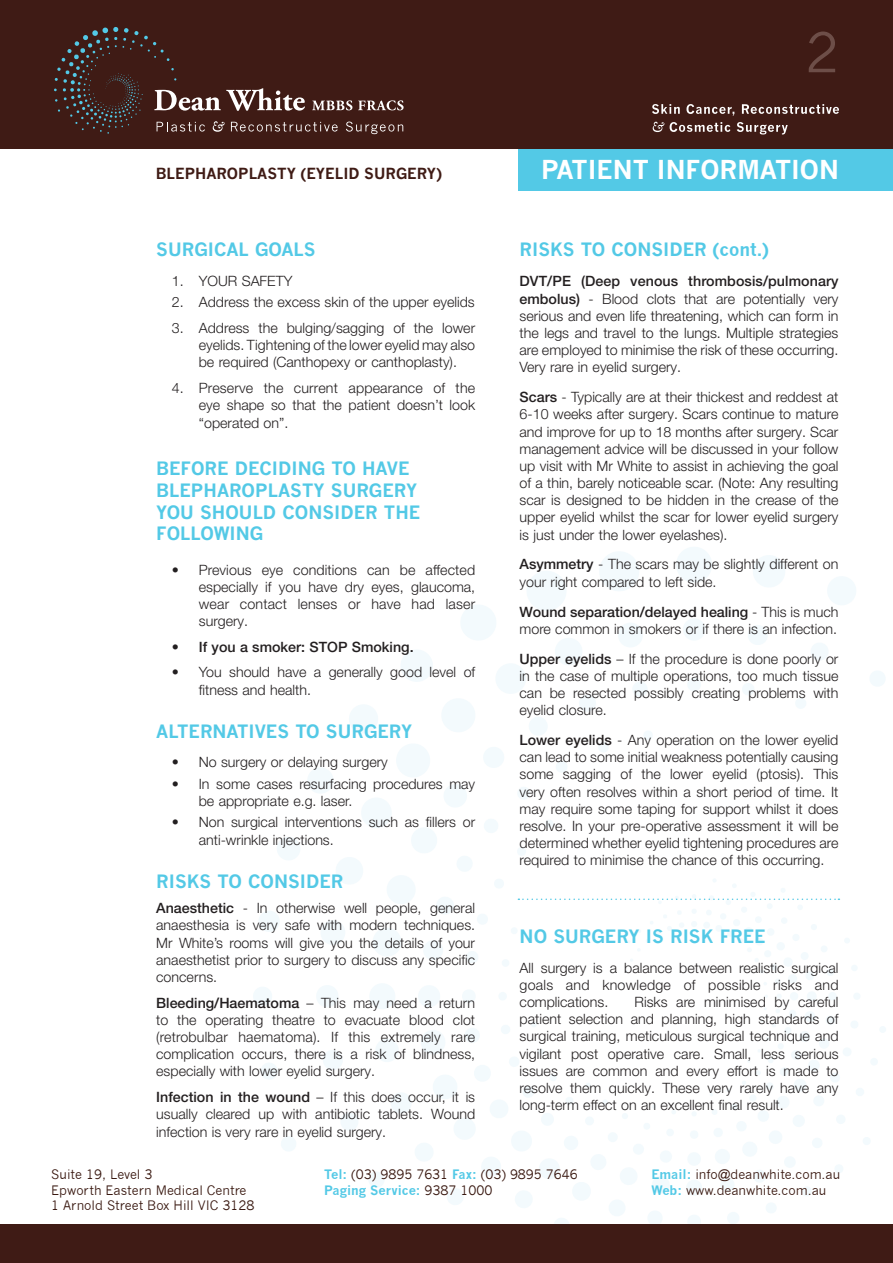
<style>
.page{position:relative;width:893px;height:1263px;background:#fff}
.page>*{position:absolute;margin:0;border:0;box-sizing:border-box;transform-origin:0 0}
.t1{font:54px "News Gothic";color:#6d4e48}
.t2{font:700 25.5px "News Gothic";color:#fff}
.t3{font:700 18px/21.8px "News Gothic";color:#53c9e6}
.t4{font:700 15px "News Gothic";color:#3f1b15}
.t5{font:300 14.25px/17.1px "Helvetica Neue LT Pro";color:#231f20;text-align:justify}
.t6{font:500 14.25px "Helvetica Neue LT Pro";color:#231f20}
.t7{font:12.75px/15.3px "News Gothic";color:#391810}
.s1{font-weight:500}
.s2{font-weight:700;color:#53c9e6}
</style>
<div class="page">
<div style="left:519px;top:149px;width:374px;height:42px;background:#53c9e6"></div>
<div style="left:0;top:1224px;width:893px;height:39px;background:#3f1b15"></div>
<div style="left:0;top:0;width:893px;height:149px;background:#3f1b15"></div>
<svg style="left:54px;top:27px;width:350px;height:107px"></svg>
<svg style="left:652px;top:104px;width:28px;height:10px"></svg>
<svg style="left:686px;top:104px;width:48px;height:12px"></svg>
<svg style="left:742px;top:104px;width:97px;height:10px"></svg>
<svg style="left:653px;top:122px;width:11px;height:10px"></svg>
<svg style="left:670px;top:122px;width:60px;height:10px"></svg>
<svg style="left:737px;top:122px;width:51px;height:12px"></svg>
<svg style="left:253px;top:547px;width:633px;height:677px"></svg>
<p class="t4" style="left:156px;top:164px;width:287px">BLEPHAROPLASTY (EYELID SURGERY)</p>
<p class="t3" style="left:156px;top:238px;width:161px">SURGICAL GOALS</p>
<p class="t5" style="left:172px;top:272px;width:122px">1. YOUR SAFETY</p>
<p class="t5" style="left:172px;top:293px;width:304px">2. Address the excess skin of the upper eyelids</p>
<p class="t5" style="left:199px;top:319px;width:278px;text-indent:-27px">3. Address the bulging/sagging of the lower eyelids. Tightening of the lower eyelid may also be required (Canthopexy or canthoplasty).</p>
<p class="t5" style="left:199px;top:379px;width:278px;line-height:17.5px;text-indent:-27px">4. Preserve the current appearance of the eye shape so that the patient doesn’t look “operated on”.</p>
<p class="t3" style="left:156px;top:457px;width:266px">BEFORE DECIDING TO HAVE<br>BLEPHAROPLASTY SURGERY<br>YOU SHOULD CONSIDER THE<br>FOLLOWING</p>
<p class="t5" style="left:199px;top:561px;width:278px;text-indent:-27px">• Previous eye conditions can be affected especially if you have dry eyes, glaucoma, wear contact lenses or have had laser surgery.</p>
<p class="t6" style="left:172px;top:638px;width:243px">• If you a smoker: STOP Smoking.</p>
<p class="t5" style="left:199px;top:663px;width:278px;text-indent:-27px">• You should have a generally good level of fitness and health.</p>
<p class="t3" style="left:156px;top:720px;width:258px">ALTERNATIVES TO SURGERY</p>
<p class="t5" style="left:172px;top:753px;width:218px">• No surgery or delaying surgery</p>
<p class="t5" style="left:199px;top:775px;width:278px;text-indent:-27px">• In some cases resurfacing procedures may be appropriate e.g. laser.</p>
<p class="t5" style="left:199px;top:813px;width:278px;text-indent:-27px">• Non surgical interventions such as fillers or anti-wrinkle injections.</p>
<p class="t3" style="left:156px;top:870px;width:189px">RISKS TO CONSIDER</p>
<p class="t5" style="left:156px;top:899px;width:320px"><span class="s1">Anaesthetic</span> - In otherwise well people, general anaesthesia is very safe with modern techniques.<br>Mr White’s rooms will give you the details of your anaesthetist prior to surgery to discuss any specific concerns.</p>
<p class="t5" style="left:156px;top:994px;width:320px"><span class="s1">Bleeding/Haematoma</span> – This may need a return to the operating theatre to evacuate blood clot (retrobulbar haematoma). If this extremely rare complication occurs, there is a risk of blindness, especially with lower eyelid surgery.</p>
<p class="t5" style="left:156px;top:1088px;width:320px;line-height:17.5px"><span class="s1">Infection in the wound</span> – If this does occur, it is usually cleared up with antibiotic tablets. Wound infection is very rare in eyelid surgery.</p>
<h1 class="t1" style="left:805px;top:21px;width:35px">2</h1>
<h2 class="t2" style="left:541px;top:154px;width:299px">PATIENT INFORMATION</h2>
<p class="t3" style="left:520px;top:239px;width:251px">RISKS TO CONSIDER (cont.)</p>
<p class="t5" style="left:520px;top:272px;width:320px"><span class="s1">DVT/PE (Deep venous thrombosis/pulmonary embolus)</span> - Blood clots that are potentially very serious and even life threatening, which can form in the legs and travel to the lungs. Multiple strategies are employed to minimise the risk of these occurring.<br>Very rare in eyelid surgery.</p>
<p class="t5" style="left:519px;top:388px;width:320px"><span class="s1">Scars</span> - Typically are at their thickest and reddest at 6-10 weeks after surgery. Scars continue to mature and improve for up to 18 months after surgery. Scar management advice will be discussed in your follow up visit with Mr White to assist in achieving the goal of a thin, barely noticeable scar. (Note: Any resulting scar is designed to be hidden in the crease of the upper eyelid whilst the scar for lower eyelid surgery is just under the lower eyelashes).</p>
<p class="t5" style="left:519px;top:556px;width:320px"><span class="s1">Asymmetry</span> - The scars may be slightly different on your right compared to left side.</p>
<p class="t5" style="left:519px;top:603px;width:320px"><span class="s1">Wound separation/delayed healing</span> - This is much more common in smokers or if there is an infection.</p>
<p class="t5" style="left:519px;top:650px;width:320px"><span class="s1">Upper eyelids</span> – If the procedure is done poorly or in the case of multiple operations, too much tissue can be resected possibly creating problems with eyelid closure.</p>
<p class="t5" style="left:519px;top:731px;width:320px"><span class="s1">Lower eyelids</span> - Any operation on the lower eyelid can lead to some initial weakness potentially causing some sagging of the lower eyelid (ptosis). This very often resolves within a short period of time. It may require some taping for support whilst it does resolve. In your pre-operative assessment it will be determined whether eyelid tightening procedures are required to minimise the chance of this occurring.</p>
<p class="t3" style="left:520px;top:925px;width:247px">NO SURGERY IS RISK FREE</p>
<p class="t5" style="left:520px;top:959px;width:320px">All surgery is a balance between realistic surgical goals and knowledge of possible risks and complications.</p>
<p class="t5" style="left:520px;top:993px;width:320px;text-indent:115px">Risks are minimised by careful patient selection and planning, high standards of surgical training, meticulous surgical technique and vigilant post operative care. Small, less serious issues are common and every effort is made to resolve them quickly. These very rarely have any long-term effect on an excellent final result.</p>
<p class="t7" style="left:51px;top:1167px;width:205px">Suite 19, Level 3<br>Epworth Eastern Medical Centre<br>1 Arnold Street Box Hill VIC 3128</p>
<p class="t7" style="left:324px;top:1167px;width:255px"><span class="s2">Tel:</span> (03) 9895 7631 <span class="s2">Fax:</span> (03) 9895 7646<br><span class="s2">Paging Service:</span> 9387 1000</p>
<p class="t7" style="left:651px;top:1167px;width:190px"><span class="s2">Email:</span> info@deanwhite.com.au<br><span class="s2">Web:</span> www.deanwhite.com.au</p>
</div>
